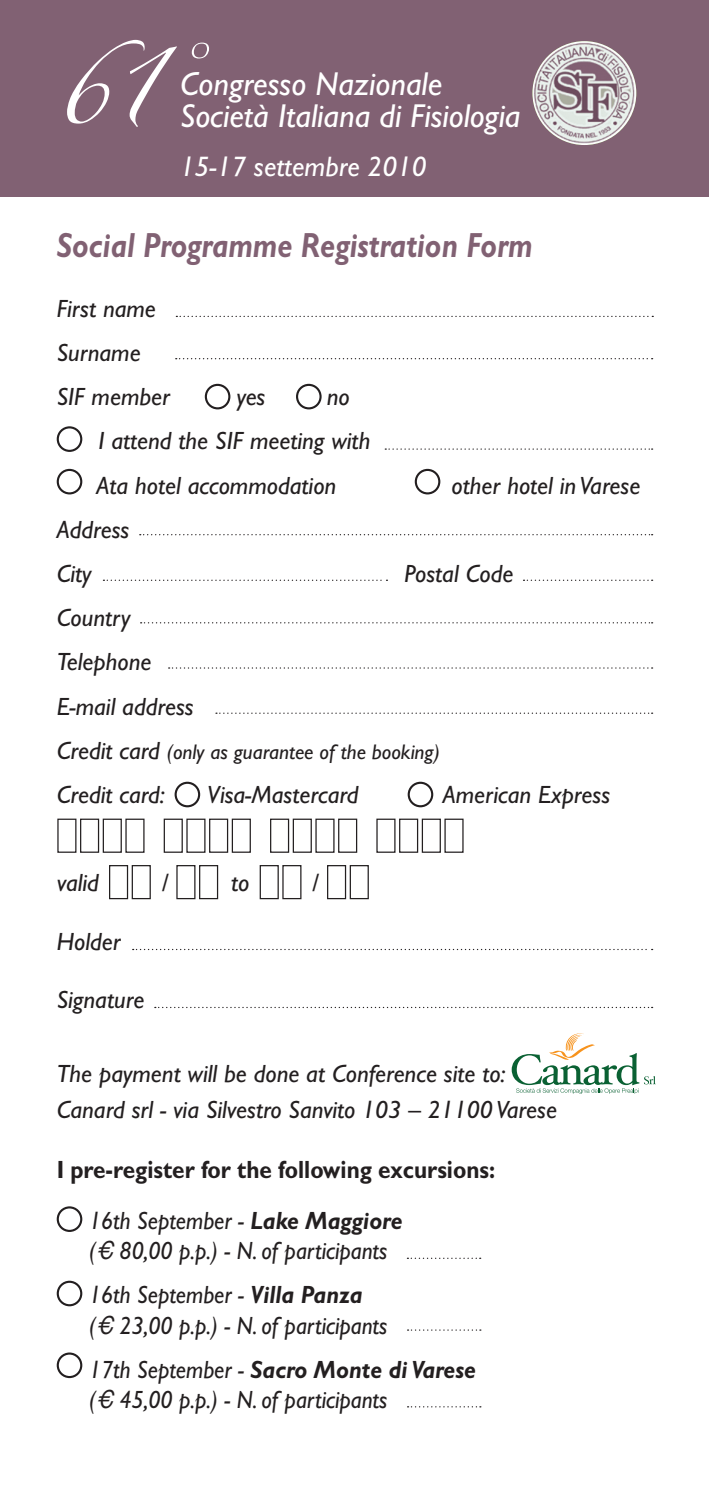
<style>
.page{position:relative;width:709px;height:1489px;background:#fff}
.page>*{position:absolute;margin:0;border:0;box-sizing:border-box;transform-origin:0 0}
.t1{font:68.25px "Zapfino";color:#fff}
.t2{font:italic 700 35px "Gill Sans";color:#816173;scale:.85 1}
.t3{font:italic 33.25px/32.8px "Gill Sans";color:#fff}
.t4{font:italic 28.25px "Gill Sans";color:#fff}
.t5{font:italic 25px/44.2px "Gill Sans";color:#231f20}
.t6{font:italic 25px/44.2px "Gill Sans";color:#231f20;scale:.93 1}
.t7{font:700 25px/51.2px "Gill Sans";color:#231f20;scale:.9 1}
.t8{font:italic 21.25px "Gill Sans";color:#231f20}
.s1{font-size:25px}
.s2{font-weight:400;font-style:italic}
.s3{font-style:italic}
.s4{font-family:"Helvetica"}
.s5{font-weight:700}
</style>
<div class="page">
<div style="left:0;top:0;width:709px;height:197px;background:#816173"></div>
<img style="left:532px;top:41px;width:104px;height:104px;border-radius:52px">
<div style="left:205px;top:384px;width:25px;height:25px;border:2px solid #231f20;border-radius:50%"></div>
<div style="left:57px;top:426px;width:25px;height:26px;border:2px solid #231f20;border-radius:50%"></div>
<div style="left:57px;top:1206px;width:25px;height:25px;border:2px solid #231f20;border-radius:50%"></div>
<div style="left:57px;top:1280px;width:25px;height:26px;border:2px solid #231f20;border-radius:50%"></div>
<div style="left:57px;top:1352px;width:25px;height:25px;border:2px solid #231f20;border-radius:50%"></div>
<div style="left:57px;top:469px;width:25px;height:25px;border:2px solid #231f20;border-radius:50%"></div>
<div style="left:175px;top:781px;width:25px;height:26px;border:2px solid #231f20;border-radius:50%"></div>
<div style="left:407px;top:781px;width:26px;height:26px;border:2px solid #231f20;border-radius:50%"></div>
<div style="left:415px;top:469px;width:25px;height:25px;border:2px solid #231f20;border-radius:50%"></div>
<div style="left:296px;top:384px;width:25px;height:25px;border:2px solid #231f20;border-radius:50%"></div>
<svg style="left:176px;top:316px;width:477px;height:1px"></svg>
<svg style="left:176px;top:358px;width:476px;height:1px"></svg>
<svg style="left:140px;top:534px;width:512px;height:1px"></svg>
<svg style="left:103px;top:579px;width:284px;height:2px"></svg>
<svg style="left:523px;top:579px;width:129px;height:2px"></svg>
<svg style="left:141px;top:622px;width:511px;height:1px"></svg>
<svg style="left:169px;top:667px;width:483px;height:1px"></svg>
<svg style="left:216px;top:712px;width:436px;height:1px"></svg>
<svg style="left:133px;top:948px;width:519px;height:2px"></svg>
<svg style="left:155px;top:1006px;width:497px;height:2px"></svg>
<svg style="left:407px;top:1257px;width:73px;height:1px"></svg>
<svg style="left:407px;top:1329px;width:74px;height:1px"></svg>
<svg style="left:407px;top:1406px;width:74px;height:1px"></svg>
<svg style="left:385px;top:448px;width:267px;height:1px"></svg>
<div style="left:57px;top:818px;width:19px;height:34px;border:1px solid #231f20"></div>
<div style="left:80px;top:818px;width:19px;height:34px;border:1px solid #231f20"></div>
<div style="left:103px;top:818px;width:19px;height:34px;border:1px solid #231f20"></div>
<div style="left:109px;top:865px;width:19px;height:34px;border:1px solid #231f20"></div>
<div style="left:132px;top:865px;width:19px;height:34px;border:1px solid #231f20"></div>
<div style="left:176px;top:865px;width:19px;height:34px;border:1px solid #231f20"></div>
<div style="left:199px;top:865px;width:19px;height:34px;border:1px solid #231f20"></div>
<div style="left:260px;top:865px;width:19px;height:34px;border:1px solid #231f20"></div>
<div style="left:282px;top:865px;width:19px;height:34px;border:1px solid #231f20"></div>
<div style="left:327px;top:865px;width:19px;height:34px;border:1px solid #231f20"></div>
<div style="left:350px;top:865px;width:19px;height:34px;border:1px solid #231f20"></div>
<div style="left:164px;top:818px;width:19px;height:34px;border:1px solid #231f20"></div>
<div style="left:186px;top:818px;width:19px;height:34px;border:1px solid #231f20"></div>
<div style="left:209px;top:818px;width:19px;height:34px;border:1px solid #231f20"></div>
<div style="left:232px;top:818px;width:19px;height:34px;border:1px solid #231f20"></div>
<div style="left:270px;top:818px;width:19px;height:34px;border:1px solid #231f20"></div>
<div style="left:293px;top:818px;width:19px;height:34px;border:1px solid #231f20"></div>
<div style="left:338px;top:818px;width:19px;height:34px;border:1px solid #231f20"></div>
<div style="left:399px;top:818px;width:19px;height:34px;border:1px solid #231f20"></div>
<div style="left:422px;top:818px;width:19px;height:34px;border:1px solid #231f20"></div>
<svg style="left:511px;top:1033px;width:144px;height:60px"></svg>
<h1 class="t1" style="left:52px;top:58px;width:145px">61°</h1>
<h3 class="t3" style="left:180px;top:67px;width:342px">Congresso Nazionale<br>Società Italiana di Fisiologia</h3>
<p class="t4" style="left:180px;top:150px;width:248px">15-17 settembre 2010</p>
<h2 class="t2" style="left:57px;top:225px;width:561px">Social Programme Registration Form</h2>
<p class="t5" style="left:57px;top:286px;width:115px">First name<br>Surname<br>SIF member</p>
<p class="t5" style="left:96px;top:375px;width:275px;text-indent:230px">no<br>I attend the SIF meeting with<br>Ata hotel accommodation</p>
<p class="t5" style="left:237px;top:375px;width:30px">yes</p>
<p class="t5" style="left:451px;top:463px;width:190px">other hotel in Varese</p>
<p class="t5" style="left:57px;top:507px;width:74px">Address<br>City</p>
<p class="t5" style="left:404px;top:551px;width:110px">Postal Code</p>
<p class="t5" style="left:57px;top:595px;width:138px">Country<br>Telephone<br>E-mail address</p>
<p class="t8" style="left:57px;top:739px;width:385px"><span class="s1">Credit card</span> (only as guarantee of the booking)</p>
<p class="t5" style="left:57px;top:772px;width:110px">Credit card:</p>
<p class="t5" style="left:207px;top:772px;width:153px">Visa-Mastercard</p>
<p class="t5" style="left:442px;top:772px;width:169px">American Express</p>
<p class="t5" style="left:57px;top:860px;width:44px">valid</p>
<p class="t5" style="left:161px;top:860px;width:9px">/</p>
<p class="t5" style="left:231px;top:860px;width:20px">to</p>
<p class="t5" style="left:312px;top:860px;width:9px">/</p>
<p class="t5" style="left:57px;top:919px;width:65px">Holder</p>
<p class="t5" style="left:57px;top:977px;width:89px">Signature</p>
<p class="t5" style="left:57px;top:1056px;width:502px;line-height:35.8px">The payment will be done at Conference site to:<br>Canard srl - via Silvestro Sanvito 103 – 21100 Varese</p>
<p class="t7" style="left:89px;top:1143px;width:453px;text-indent:-32px">I pre-register for the following excursions:<br><span class="s2">16th September -</span> <span class="s3">Lake Maggiore</span></p>
<p class="t6" style="left:89px;top:1228px;width:322px">(<span class="s4">€</span> 80,00 p.p.) - N. of participants<br>16th September - <span class="s5">Villa Panza</span></p>
<p class="t6" style="left:89px;top:1302px;width:417px">(<span class="s4">€</span> 23,00 p.p.) - N. of participants<br>17th September - <span class="s5">Sacro Monte di Varese</span></p>
<p class="t6" style="left:89px;top:1377px;width:322px">(<span class="s4">€</span> 45,00 p.p.) - N. of participants</p>
</div>
